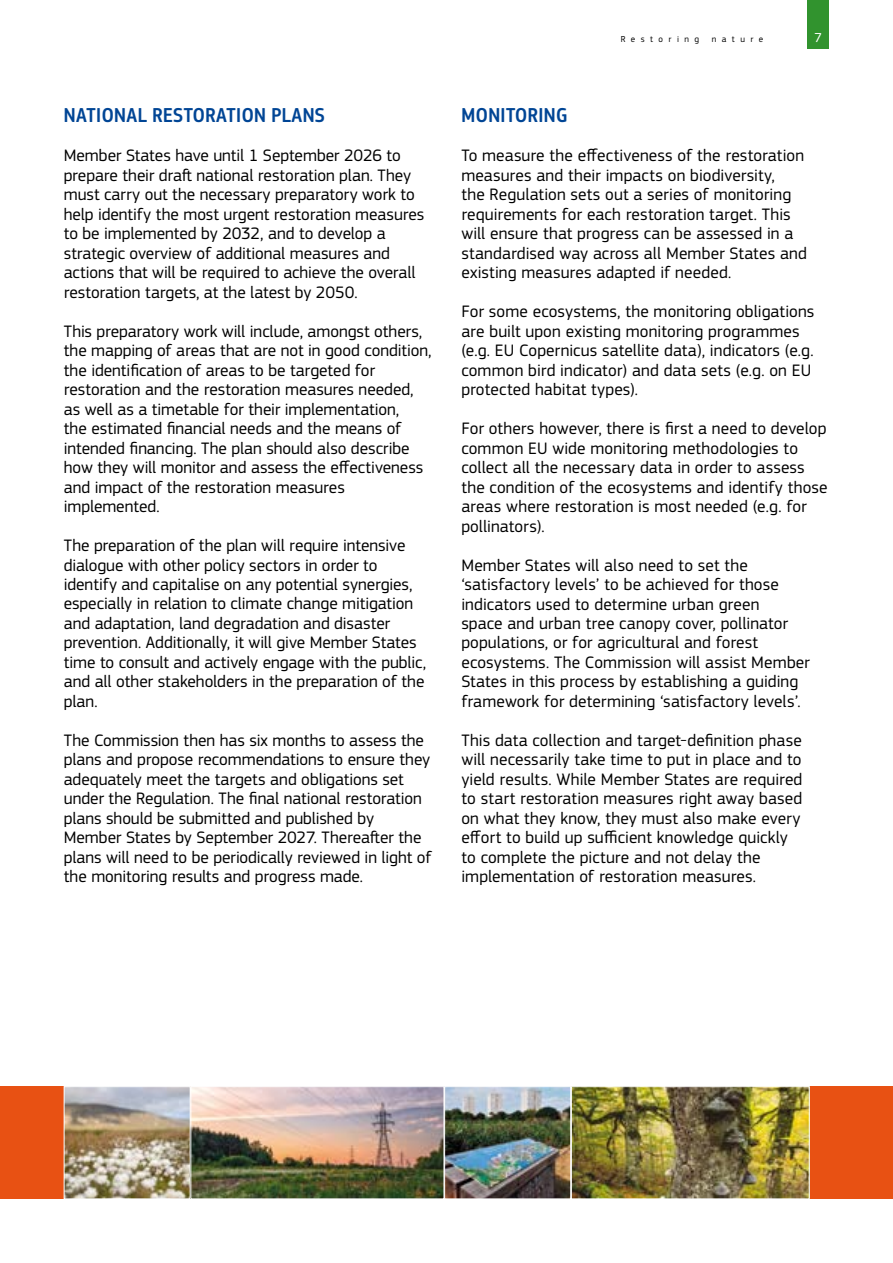
<style>
.page{position:relative;width:893px;height:1263px;background:#fff}
.page>*{position:absolute;margin:0;border:0;box-sizing:border-box;transform-origin:0 0}
.t1{font:500 21px "EC Square Sans Cond Pro";letter-spacing:.02em;color:#004595}
.t2{font:17.25px/19.5px "EC Square Sans Pro";letter-spacing:.005em;color:#000}
.t3{font:13.5px "EC Square Sans Pro";color:#fff}
.t4{font:9px "EC Square Sans Pro";letter-spacing:.61em;color:#000}
</style>
<div class="page">
<div style="left:808px;top:0;width:21px;height:49px;background:#31932e"></div>
<div style="left:0;top:1086px;width:93px;height:113px;background:#e85113"></div>
<img style="left:66px;top:1088px;width:742px;height:109px">
<div style="left:64px;top:1086px;width:126px;height:113px;border:1px solid #fff"></div>
<div style="left:810px;top:1086px;width:83px;height:113px;background:#e85113"></div>
<div style="left:571px;top:1086px;width:239px;height:113px;border:1px solid #fff"></div>
<div style="left:444px;top:1086px;width:127px;height:113px;border:1px solid #fff"></div>
<div style="left:190px;top:1086px;width:254px;height:113px;border:1px solid #fff"></div>
<p class="t1" style="left:64px;top:103px;width:262px">NATIONAL RESTORATION PLANS</p>
<p class="t2" style="left:64px;top:146px;width:362px">Member States have until 1 September 2026 to prepare their draft national restoration plan. They must carry out the necessary preparatory work to help identify the most urgent restoration measures to be implemented by 2032, and to develop a strategic overview of additional measures and actions that will be required to achieve the overall restoration targets, at the latest by 2050.</p>
<p class="t2" style="left:64px;top:321px;width:369px">This preparatory work will include, amongst others, the mapping of areas that are not in good condition, the identification of areas to be targeted for restoration and the restoration measures needed, as well as a timetable for their implementation,<br>the estimated financial needs and the means of intended financing. The plan should also describe how they will monitor and assess the effectiveness and impact of the restoration measures implemented.</p>
<p class="t2" style="left:64px;top:536px;width:364px">The preparation of the plan will require intensive dialogue with other policy sectors in order to identify and capitalise on any potential synergies, especially in relation to climate change mitigation and adaptation, land degradation and disaster prevention. Additionally, it will give Member States time to consult and actively engage with the public, and all other stakeholders in the preparation of the plan.</p>
<p class="t2" style="left:64px;top:731px;width:369px">The Commission then has six months to assess the plans and propose recommendations to ensure they adequately meet the targets and obligations set under the Regulation. The final national restoration plans should be submitted and published by Member States by September 2027. Thereafter the plans will need to be periodically reviewed in light of the monitoring results and progress made.</p>
<p class="t4" style="left:621px;top:34px;width:80px">Restoring</p>
<p class="t4" style="left:712px;top:34px;width:53px">nature</p>
<p class="t3" style="left:814px;top:30px;width:9px">7</p>
<p class="t1" style="left:462px;top:103px;width:107px">MONITORING</p>
<p class="t2" style="left:461px;top:146px;width:347px">To measure the effectiveness of the restoration measures and their impacts on biodiversity,<br>the Regulation sets out a series of monitoring requirements for each restoration target. This will ensure that progress can be assessed in a standardised way across all Member States and existing measures adapted if needed.</p>
<p class="t2" style="left:461px;top:302px;width:354px">For some ecosystems, the monitoring obligations are built upon existing monitoring programmes (e.g. EU Copernicus satellite data), indicators (e.g. common bird indicator) and data sets (e.g. on EU protected habitat types).</p>
<p class="t2" style="left:461px;top:419px;width:368px">For others however, there is first a need to develop common EU wide monitoring methodologies to collect all the necessary data in order to assess the condition of the ecosystems and identify those areas where restoration is most needed (e.g. for pollinators).</p>
<p class="t2" style="left:461px;top:555px;width:350px">Member States will also need to set the ‘satisfactory levels’ to be achieved for those indicators used to determine urban green<br>space and urban tree canopy cover, pollinator populations, or for agricultural and forest ecosystems. The Commission will assist Member States in this process by establishing a guiding framework for determining ‘satisfactory levels’.</p>
<p class="t2" style="left:461px;top:731px;width:343px">This data collection and target-definition phase will necessarily take time to put in place and to yield results. While Member States are required to start restoration measures right away based on what they know, they must also make every effort to build up sufficient knowledge quickly to complete the picture and not delay the implementation of restoration measures.</p>
</div>
